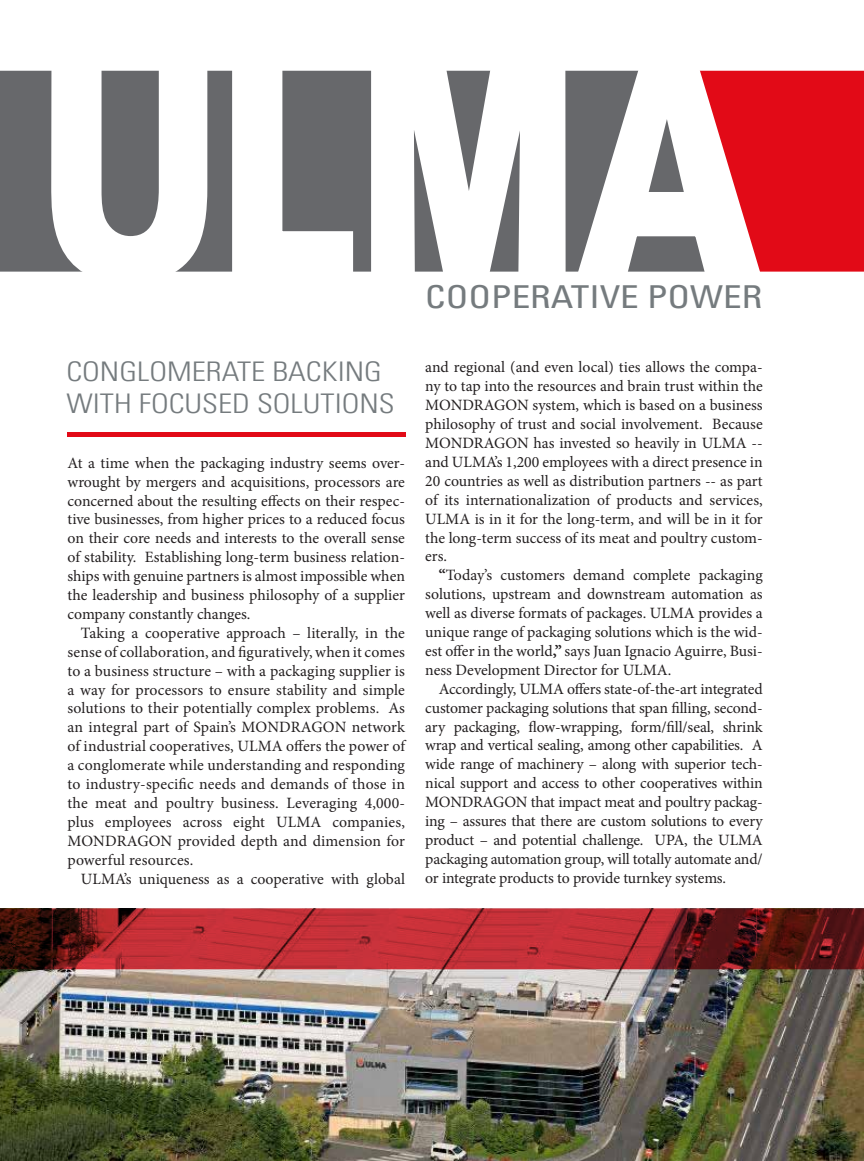
<style>
.page{position:relative;width:864px;height:1161px;background:#fff}
.page>*{position:absolute;margin:0;border:0;box-sizing:border-box;transform-origin:0 0}
.t1{font:900 288.3px "Univers LT Std";color:#fff;scale:.76 1}
.t2{font:condensed 31.5px "Univers LT Std";color:#757b7e;scale:1.18 1}
.t3{font:300 condensed 27px/32.4px "Univers LT Std";color:#757b7e;scale:1.18 1}
.t4{font:15.75px/18.9px "Minion Pro";letter-spacing:-.005em;color:#231f20;text-align:justify}
.s1{font-weight:700}
</style>
<div class="page">
<div style="left:0;top:71px;width:573px;height:201px;background:#67686b"></div>
<div style="left:766px;top:71px;width:98px;height:201px;background:#e20a17"></div>
<img style="left:0;top:969px;width:864px;height:192px">
<svg style="left:48px;top:70px;width:162px;height:202px;background:#7e7e81"></svg>
<svg style="left:229px;top:70px;width:127px;height:202px;background:#78797c"></svg>
<svg style="left:368px;top:70px;width:201px;height:202px"></svg>
<svg style="left:573px;top:70px;width:193px;height:202px;background:#a26167"></svg>
<hr style="left:68px;top:433px;width:338px;height:4px;background:#e20a17">
<svg style="left:0;top:908px;width:864px;height:61px;background:#9b262b"></svg>
<h1 class="t1" style="left:39px;top:-9px;width:951px">ULMA</h1>
<h2 class="t2" style="left:425px;top:277px;width:287px">COOPERATIVE POWER</h2>
<h3 class="t3" style="left:66px;top:355px;width:280px">CONGLOMERATE BACKING<br>WITH FOCUSED SOLUTIONS</h3>
<p class="t4" style="left:68px;top:453px;width:339px">At a time when the packaging industry seems over&shy;wrought by mergers and acquisitions, processors are concerned about the resulting effects on their respec&shy;tive businesses, from higher prices to a reduced focus on their core needs and interests to the overall sense of stability. Establishing long-term business relation&shy;ships with genuine partners is almost impossible when the leadership and business philosophy of a supplier company constantly changes.</p>
<p class="t4" style="left:68px;top:623px;width:339px;text-indent:13px">Taking a cooperative approach – literally, in the sense of collaboration, and figuratively, when it comes to a business structure – with a packaging supplier is a way for processors to ensure stability and simple solutions to their potentially complex problems. As an integral part of Spain’s MONDRAGON network of industrial cooperatives, ULMA offers the power of a conglomerate while understanding and responding to industry-specific needs and demands of those in the meat and poultry business. Leveraging 4,000- plus employees across eight ULMA companies, MONDRAGON provided depth and dimension for powerful resources.</p>
<p class="t4" style="left:81px;top:869px;width:326px">ULMA’s uniqueness as a cooperative with global</p>
<p class="t4" style="left:425px;top:358px;width:339px">and regional (and even local) ties allows the compa&shy;ny to tap into the resources and brain trust within the MONDRAGON system, which is based on a business philosophy of trust and social involvement. Because MONDRAGON has invested so heavily in ULMA -- and ULMA’s 1,200 employees with a direct presence in 20 countries as well as distribution partners -- as part of its internationalization of products and services, ULMA is in it for the long-term, and will be in it for the long-term success of its meat and poultry custom&shy;ers.</p>
<p class="t4" style="left:425px;top:566px;width:339px;text-indent:13px"><span class="s1">“</span>Today’s customers demand complete packaging solutions, upstream and downstream automation as well as diverse formats of packages. ULMA provides a unique range of packaging solutions which is the wid&shy;est offer in the world<span class="s1">,”</span> says Juan Ignacio Aguirre, Busi&shy;ness Development Director for ULMA.</p>
<p class="t4" style="left:425px;top:679px;width:339px;text-indent:13px">Accordingly, ULMA offers state-of-the-art integrated customer packaging solutions that span filling, second&shy;ary packaging, flow-wrapping, form/fill/seal, shrink wrap and vertical sealing, among other capabilities. A wide range of machinery – along with superior tech&shy;nical support and access to other cooperatives within MONDRAGON that impact meat and poultry packag&shy;ing – assures that there are custom solutions to every product – and potential challenge. UPA, the ULMA packaging automation group, will totally automate and/ or integrate products to provide turnkey systems.</p>
</div>
